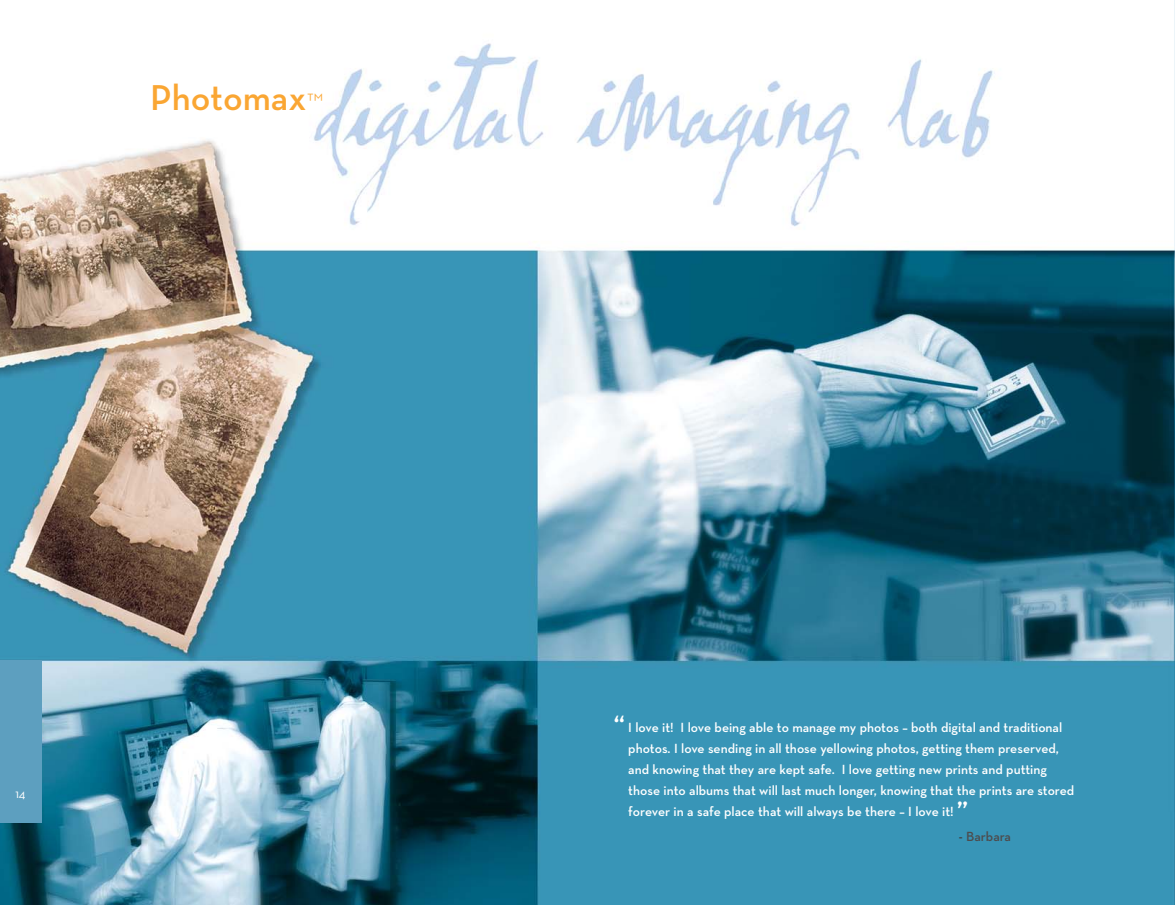
<style>
.page{position:relative;width:1175px;height:905px;background:#fff}
.page>*{position:absolute;margin:0;border:0;box-sizing:border-box;transform-origin:0 0}
.t1{font:600 36.6px "Neutra Text";color:#faa633}
.t2{font:600 28.5px "Neutra Text";color:#fff}
.t3{font:600 13.5px/21px "Neutra Text";color:#fff}
.t4{font:600 13.5px "Neutra Text";color:#4c4c4e}
.t5{font:12.75px "Neutra Text";color:#fff}
.s1{font-weight:300;font-size:24px}
.s2{color:#404041}
</style>
<div class="page">
<img style="left:0;top:43px;width:1174px;height:861px">
<div style="left:0;top:660px;width:42px;height:162px;background:#5d9fbf"></div>
<h1 class="t1" style="left:150px;top:84px;width:175px">Photomax<span class="s1">™</span></h1>
<p class="t5" style="left:15px;top:789px;width:12px">14</p>
<h2 class="t2" style="left:613px;top:714px;width:13px">“</h2>
<p class="t3" style="left:628px;top:717px;width:447px">I love it! I love being able to manage my photos – both digital and traditional photos. I love sending in all those yellowing photos, getting them preserved, and knowing that they are kept safe. I love getting new prints and putting those into albums that will last much longer, knowing that the prints are stored forever in a safe place that will always be there – I love it!</p>
<p class="t4" style="left:958px;top:831px;width:54px"><span class="s2">-</span> Barbara</p>
<h2 class="t2" style="left:957px;top:800px;width:13px">”</h2>
</div>
